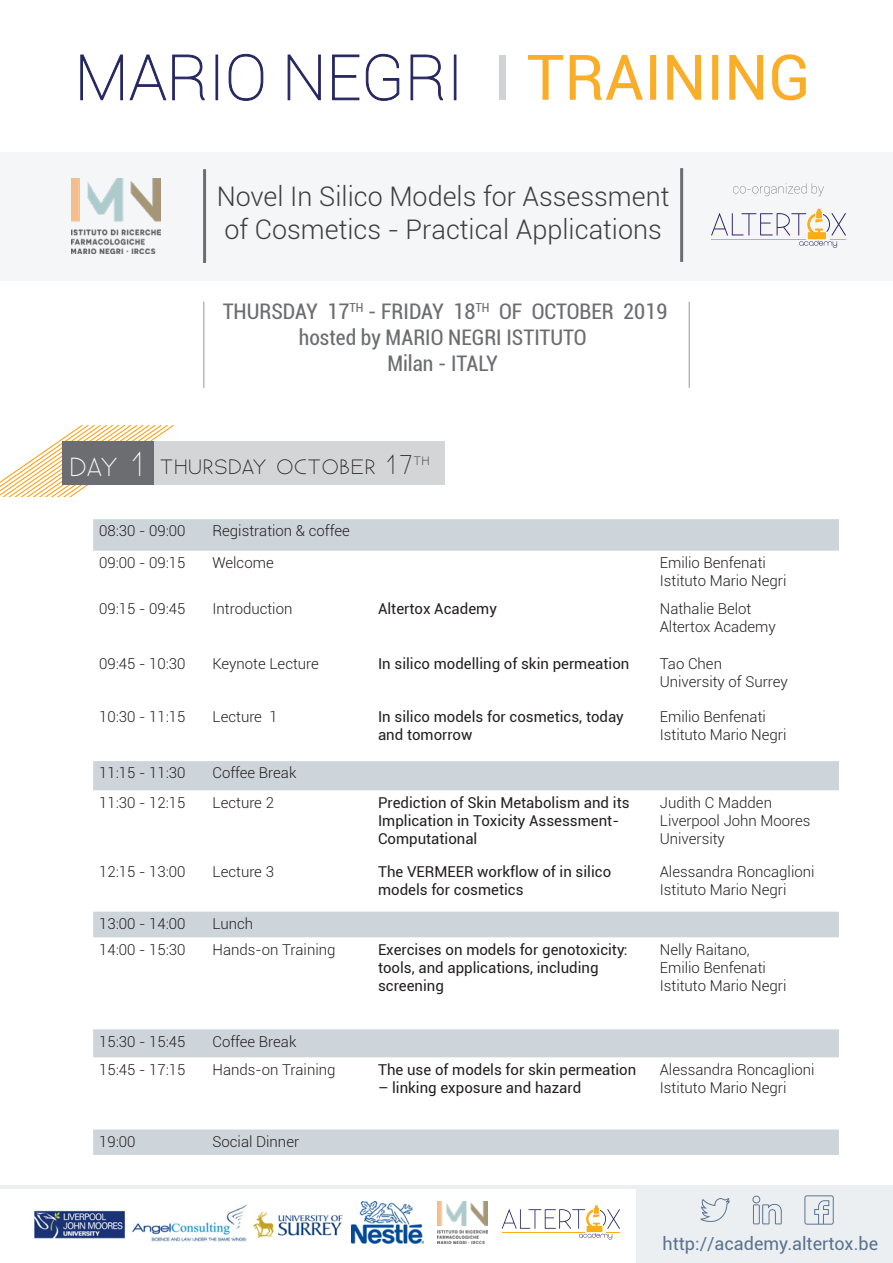
<style>
.page{position:relative;width:893px;height:1263px;background:#fff}
.page>*{position:absolute;margin:0;border:0;box-sizing:border-box;transform-origin:0 0}
.t1{font:300 33.75px "Existence Unicase";color:#fff}
.t2{font:300 27px/33px "Roboto";color:#3e3e3f}
.t3{font:300 27px "Existence Unicase";color:#231f20}
.t4{font:condensed 21.45px "Roboto";color:#6c6d70}
.t5{font:18px "Roboto";color:#5b728e}
.t6{font:300 15px/18px "Roboto";color:#231f20}
.t7{font:15px/18px "Roboto";color:#231f20}
</style>
<div class="page">
<div style="left:636px;top:1185px;width:257px;height:78px;background:#eceff1"></div>
<svg style="left:700px;top:1198px;width:30px;height:24px"></svg>
<svg style="left:752px;top:1195px;width:30px;height:29px"></svg>
<svg style="left:804px;top:1195px;width:30px;height:29px"></svg>
<hr style="left:0;top:1185px;width:778px;height:3px;background:#eceff1">
<svg style="left:502px;top:1205px;width:118px;height:34px"></svg>
<img style="left:438px;top:1201px;width:50px;height:42px">
<img style="left:132px;top:1204px;width:114px;height:37px">
<img style="left:351px;top:1201px;width:73px;height:43px">
<img style="left:34px;top:1210px;width:91px;height:29px">
<img style="left:253px;top:1211px;width:90px;height:28px">
<svg style="left:0;top:425px;width:174px;height:72px"></svg>
<div style="left:62px;top:441px;width:93px;height:43px;background:#6c6d70"></div>
<div style="left:93px;top:519px;width:746px;height:32px;background:#ced5da"></div>
<svg style="left:93px;top:761px;width:746px;height:296px"></svg>
<div style="left:93px;top:1129px;width:746px;height:26px;background:#ced5da"></div>
<div style="left:0;top:152px;width:893px;height:129px;background:#f4f6f7"></div>
<hr style="left:203px;top:169px;width:3px;height:94px;background:#6c6d70">
<hr style="left:680px;top:168px;width:3px;height:94px;background:#6c6d70">
<svg style="left:711px;top:209px;width:135px;height:39px"></svg>
<hr style="left:689px;top:302px;width:1px;height:86px;background:#939598">
<hr style="left:203px;top:302px;width:1px;height:86px;background:#939598">
<svg style="left:733px;top:183px;width:91px;height:13px"></svg>
<img style="left:72px;top:178px;width:89px;height:76px">
<div style="left:154px;top:441px;width:291px;height:43px;background:#d4d5d7"></div>
<svg style="left:528px;top:54px;width:278px;height:46px"></svg>
<div style="left:499px;top:55px;width:6px;height:45px;background:#d1d2d4"></div>
<svg style="left:80px;top:54px;width:377px;height:47px"></svg>
<p class="t2" style="left:217px;top:179px;width:454px">Novel In Silico Models for Assessment of Cosmetics - Practical Applications</p>
<p class="t4" style="left:223px;top:296px;width:446px">THURSDAY 17<sup>TH</sup> - FRIDAY 18<sup>TH</sup> OF OCTOBER 2019</p>
<p class="t4" style="left:299px;top:322px;width:289px">hosted by MARIO NEGRI ISTITUTO</p>
<p class="t4" style="left:387px;top:348px;width:112px">Milan - ITALY</p>
<p class="t1" style="left:69px;top:445px;width:80px">DAY 1</p>
<p class="t3" style="left:159px;top:449px;width:272px">THURSDAY OCTOBER 17<sup>TH</sup></p>
<p class="t6" style="left:99px;top:521px;width:88px">08:30 - 09:00</p>
<p class="t6" style="left:212px;top:521px;width:139px">Registration &amp; coffee</p>
<p class="t6" style="left:99px;top:553px;width:88px">09:00 - 09:15</p>
<p class="t6" style="left:212px;top:553px;width:63px">Welcome</p>
<p class="t6" style="left:660px;top:553px;width:108px">Emilio Benfenati</p>
<p class="t6" style="left:660px;top:571px;width:128px">Istituto Mario Negri</p>
<p class="t6" style="left:99px;top:600px;width:88px">09:15 - 09:45</p>
<p class="t6" style="left:212px;top:600px;width:81px">Introduction</p>
<p class="t7" style="left:378px;top:599px;width:120px">Altertox Academy</p>
<p class="t6" style="left:660px;top:600px;width:93px">Nathalie Belot</p>
<p class="t6" style="left:660px;top:618px;width:118px">Altertox Academy</p>
<p class="t6" style="left:99px;top:654px;width:88px">09:45 - 10:30</p>
<p class="t6" style="left:212px;top:654px;width:108px">Keynote Lecture</p>
<p class="t7" style="left:378px;top:654px;width:253px">In silico modelling of skin permeation</p>
<p class="t6" style="left:660px;top:654px;width:64px">Tao Chen</p>
<p class="t6" style="left:660px;top:672px;width:130px">University of Surrey</p>
<p class="t6" style="left:99px;top:707px;width:88px">10:30 - 11:15</p>
<p class="t6" style="left:212px;top:707px;width:67px">Lecture 1</p>
<p class="t7" style="left:378px;top:707px;width:247px">In silico models for cosmetics, today and tomorrow</p>
<p class="t6" style="left:660px;top:707px;width:108px">Emilio Benfenati</p>
<p class="t6" style="left:660px;top:725px;width:128px">Istituto Mario Negri</p>
<p class="t6" style="left:99px;top:763px;width:88px">11:15 - 11:30</p>
<p class="t6" style="left:212px;top:763px;width:85px">Coffee Break</p>
<p class="t6" style="left:99px;top:793px;width:88px">11:30 - 12:15</p>
<p class="t6" style="left:212px;top:793px;width:63px">Lecture 2</p>
<p class="t7" style="left:378px;top:793px;width:253px">Prediction of Skin Metabolism and its<br>Implication in Toxicity Assessment-<br>Computational</p>
<p class="t6" style="left:660px;top:793px;width:152px">Judith C Madden<br>Liverpool John Moores<br>University</p>
<p class="t6" style="left:99px;top:862px;width:88px">12:15 - 13:00</p>
<p class="t6" style="left:212px;top:862px;width:63px">Lecture 3</p>
<p class="t7" style="left:378px;top:862px;width:235px">The VERMEER workflow of in silico models for cosmetics</p>
<p class="t6" style="left:660px;top:862px;width:156px">Alessandra Roncaglioni</p>
<p class="t6" style="left:660px;top:880px;width:128px">Istituto Mario Negri</p>
<p class="t6" style="left:99px;top:914px;width:88px">13:00 - 14:00</p>
<p class="t6" style="left:212px;top:914px;width:42px">Lunch</p>
<p class="t6" style="left:99px;top:940px;width:88px">14:00 - 15:30</p>
<p class="t6" style="left:212px;top:940px;width:125px">Hands-on Training</p>
<p class="t7" style="left:378px;top:940px;width:251px">Exercises on models for genotoxicity: tools, and applications, including screening</p>
<p class="t6" style="left:660px;top:940px;width:91px">Nelly Raitano,</p>
<p class="t6" style="left:660px;top:958px;width:108px">Emilio Benfenati</p>
<p class="t6" style="left:660px;top:976px;width:128px">Istituto Mario Negri</p>
<p class="t6" style="left:99px;top:1032px;width:88px">15:30 - 15:45</p>
<p class="t6" style="left:212px;top:1032px;width:85px">Coffee Break</p>
<p class="t6" style="left:99px;top:1060px;width:88px">15:45 - 17:15</p>
<p class="t6" style="left:212px;top:1060px;width:125px">Hands-on Training</p>
<p class="t7" style="left:378px;top:1060px;width:260px">The use of models for skin permeation</p>
<p class="t7" style="left:378px;top:1078px;width:205px">– linking exposure and hazard</p>
<p class="t6" style="left:99px;top:1132px;width:38px">19:00</p>
<p class="t6" style="left:212px;top:1132px;width:88px">Social Dinner</p>
<p class="t6" style="left:660px;top:1060px;width:156px">Alessandra Roncaglioni</p>
<p class="t6" style="left:660px;top:1078px;width:128px">Istituto Mario Negri</p>
<p class="t5" style="left:663px;top:1230px;width:217px">http://academy.altertox.be</p>
</div>
